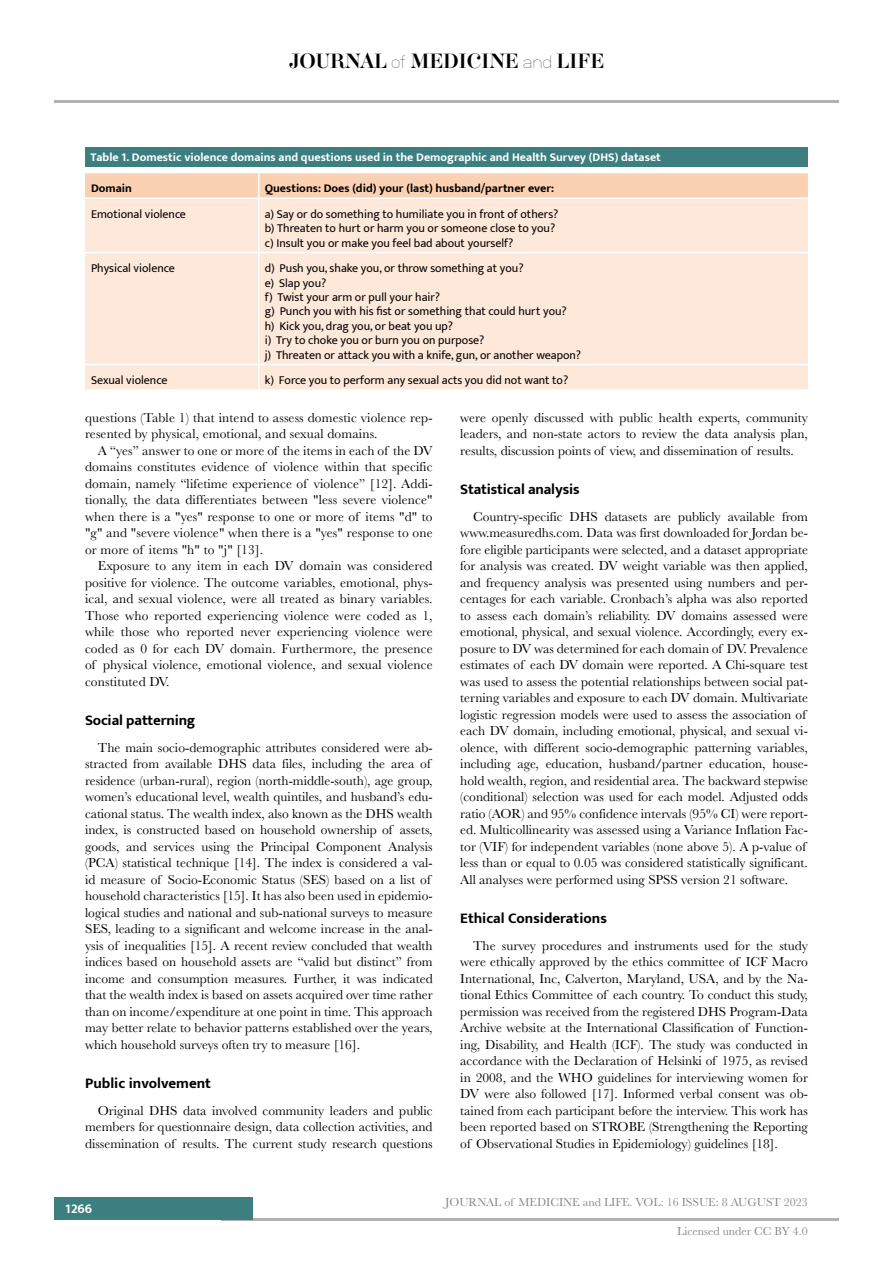
<style>
.page{position:relative;width:893px;height:1263px;background:#fff}
.page>*{position:absolute;margin:0;border:0;box-sizing:border-box;transform-origin:0 0}
.t1{font:18px "Aker Brygge Display";color:#000}
.t2{font:700 15px "Mukta";letter-spacing:-.005em;color:#000}
.t3{font:13.5px/16.5px "Baskerville";color:#000;text-align:justify}
.t4{font:700 13.5px "Mukta";color:#fff}
.t5{font:12px/14.4px "Mukta";color:#000}
.t6{font:700 12px "Mukta";color:#fff}
.t7{font:12px "Baskerville";color:#878787}
.t8{font:700 12px "Mukta";color:#000}
.s1{font-family:"Neubau Grotesk Lei"}
</style>
<div class="page">
<hr style="left:221px;top:1218px;width:618px;height:2px;background:#b3b2b2">
<div style="left:54px;top:1198px;width:198px;height:22px;background:#3d7f80"></div>
<hr style="left:54px;top:100px;width:785px;height:2px;background:#b3b2b2">
<div style="left:85px;top:147px;width:723px;height:20px;background:#3d7f80"></div>
<div style="left:85px;top:173px;width:723px;height:24px;background:#fbd1b4"></div>
<div style="left:85px;top:199px;width:723px;height:190px;background:#fde8da"></div>
<hr style="left:258px;top:173px;width:2px;height:24px;background:#fff">
<hr style="left:258px;top:199px;width:2px;height:53px;background:#fff">
<hr style="left:85px;top:252px;width:174px;height:1px;background:#fff">
<hr style="left:259px;top:252px;width:549px;height:1px;background:#fff">
<hr style="left:258px;top:253px;width:2px;height:111px;background:#fff">
<hr style="left:85px;top:364px;width:174px;height:1px;background:#fff">
<hr style="left:259px;top:364px;width:549px;height:1px;background:#fff">
<hr style="left:258px;top:365px;width:2px;height:24px;background:#fff">
<h1 class="t1" style="left:289px;top:49px;width:317px">JOURNAL <span class="s1">of</span> MEDICINE <span class="s1">and</span> LIFE</h1>
<p class="t6" style="left:90px;top:150px;width:572px">Table 1. Domestic violence domains and questions used in the Demographic and Health Survey (DHS) dataset</p>
<p class="t8" style="left:91px;top:181px;width:42px">Domain</p>
<p class="t8" style="left:265px;top:181px;width:291px">Questions: Does (did) your (last) husband/partner ever:</p>
<p class="t5" style="left:91px;top:206px;width:96px">Emotional violence</p>
<p class="t5" style="left:265px;top:206px;width:295px">a) Say or do something to humiliate you in front of others? b) Threaten to hurt or harm you or someone close to you? c) Insult you or make you feel bad about yourself?</p>
<p class="t5" style="left:91px;top:261px;width:85px">Physical violence</p>
<p class="t5" style="left:265px;top:261px;width:318px">d) Push you, shake you, or throw something at you?<br>e) Slap you?<br>f) Twist your arm or pull your hair?<br>g) Punch you with his fist or something that could hurt you?<br>h) Kick you, drag you, or beat you up?<br>i) Try to choke you or burn you on purpose?<br>j) Threaten or attack you with a knife, gun, or another weapon?</p>
<p class="t5" style="left:91px;top:373px;width:78px">Sexual violence</p>
<p class="t5" style="left:265px;top:373px;width:305px">k) Force you to perform any sexual acts you did not want to?</p>
<p class="t3" style="left:85px;top:409px;width:349px">questions (Table 1) that intend to assess domestic violence rep&shy;resented by physical, emotional, and sexual domains.</p>
<p class="t3" style="left:85px;top:442px;width:349px;text-indent:13px">A “yes” answer to one or more of the items in each of the DV domains constitutes evidence of violence within that specific domain, namely “lifetime experience of violence” [12]. Addi&shy;tionally, the data differentiates between "less severe violence" when there is a "yes" response to one or more of items "d" to "g" and "severe violence" when there is a "yes" response to one or more of items "h" to "j" [13].</p>
<p class="t3" style="left:85px;top:558px;width:349px;text-indent:13px">Exposure to any item in each DV domain was considered positive for violence. The outcome variables, emotional, phys&shy;ical, and sexual violence, were all treated as binary variables.<br>Those who reported experiencing violence were coded as 1, while those who reported never experiencing violence were coded as 0 for each DV domain. Furthermore, the presence of physical violence, emotional violence, and sexual violence constituted DV.</p>
<p class="t2" style="left:85px;top:711px;width:112px">Social patterning</p>
<p class="t3" style="left:85px;top:739px;width:349px;text-align:left;text-indent:13px">The main socio-demographic attributes considered were ab&shy;stracted from available DHS data files, including the area of residence (urban-rural), region (north-middle-south), age group, women’s educational level, wealth quintiles, and husband’s edu&shy;cational status. The wealth index, also known as the DHS wealth index, is constructed based on household ownership of assets, goods, and services using the Principal Component Analysis (PCA) statistical technique [14]. The index is considered a val&shy;id measure of Socio-Economic Status (SES) based on a list of household characteristics [15]. It has also been used in epidemio&shy;logical studies and national and sub-national surveys to measure SES, leading to a significant and welcome increase in the anal&shy;ysis of inequalities [15]. A recent review concluded that wealth indices based on household assets are “valid but distinct” from income and consumption measures. Further, it was indicated that the wealth index is based on assets acquired over time rather than on income/expenditure at one point in time. This approach may better relate to behavior patterns established over the years, which household surveys often try to measure [16].</p>
<p class="t2" style="left:85px;top:1074px;width:127px">Public involvement</p>
<p class="t3" style="left:85px;top:1102px;width:349px;text-indent:13px">Original DHS data involved community leaders and public members for questionnaire design, data collection activities, and dissemination of results. The current study research questions</p>
<p class="t3" style="left:460px;top:409px;width:349px">were openly discussed with public health experts, community leaders, and non-state actors to review the data analysis plan, results, discussion points of view, and dissemination of results.</p>
<p class="t2" style="left:460px;top:480px;width:121px">Statistical analysis</p>
<p class="t3" style="left:460px;top:508px;width:349px;text-align:left;text-indent:13px">Country-specific DHS datasets are publicly available from www.measuredhs.com. Data was first downloaded for Jordan be&shy;fore eligible participants were selected, and a dataset appropriate for analysis was created. DV weight variable was then applied, and frequency analysis was presented using numbers and per&shy;centages for each variable. Cronbach’s alpha was also reported to assess each domain’s reliability. DV domains assessed were emotional, physical, and sexual violence. Accordingly, every ex&shy;posure to DV was determined for each domain of DV. Prevalence estimates of each DV domain were reported. A Chi-square test was used to assess the potential relationships between social pat&shy;terning variables and exposure to each DV domain. Multivariate logistic regression models were used to assess the association of each DV domain, including emotional, physical, and sexual vi&shy;olence, with different socio-demographic patterning variables, including age, education, husband/partner education, house&shy;hold wealth, region, and residential area. The backward stepwise (conditional) selection was used for each model. Adjusted odds ratio (AOR) and 95% confidence intervals (95% CI) were report&shy;ed. Multicollinearity was assessed using a Variance Inflation Fac&shy;tor (VIF) for independent variables (none above 5). A p-value of less than or equal to 0.05 was considered statistically significant.<br>All analyses were performed using SPSS version 21 software.</p>
<p class="t2" style="left:460px;top:909px;width:148px">Ethical Considerations</p>
<p class="t3" style="left:460px;top:937px;width:349px;text-indent:13px">The survey procedures and instruments used for the study were ethically approved by the ethics committee of ICF Macro International, Inc, Calverton, Maryland, USA, and by the Na&shy;tional Ethics Committee of each country. To conduct this study, permission was received from the registered DHS Program-Data Archive website at the International Classification of Function&shy;ing, Disability, and Health (ICF). The study was conducted in accordance with the Declaration of Helsinki of 1975, as revised in 2008, and the WHO guidelines for interviewing women for DV were also followed [17]. Informed verbal consent was ob&shy;tained from each participant before the interview. This work has been reported based on STROBE (Strengthening the Reporting of Observational Studies in Epidemiology) guidelines [18].</p>
<p class="t4" style="left:65px;top:1200px;width:29px">1266</p>
<p class="t7" style="left:445px;top:1195px;width:364px">JOURNAL of MEDICINE and LIFE. VOL: 16 ISSUE: 8 AUGUST 2023</p>
<p class="t7" style="left:677px;top:1223px;width:132px">Licensed under CC BY 4.0</p>
</div>
